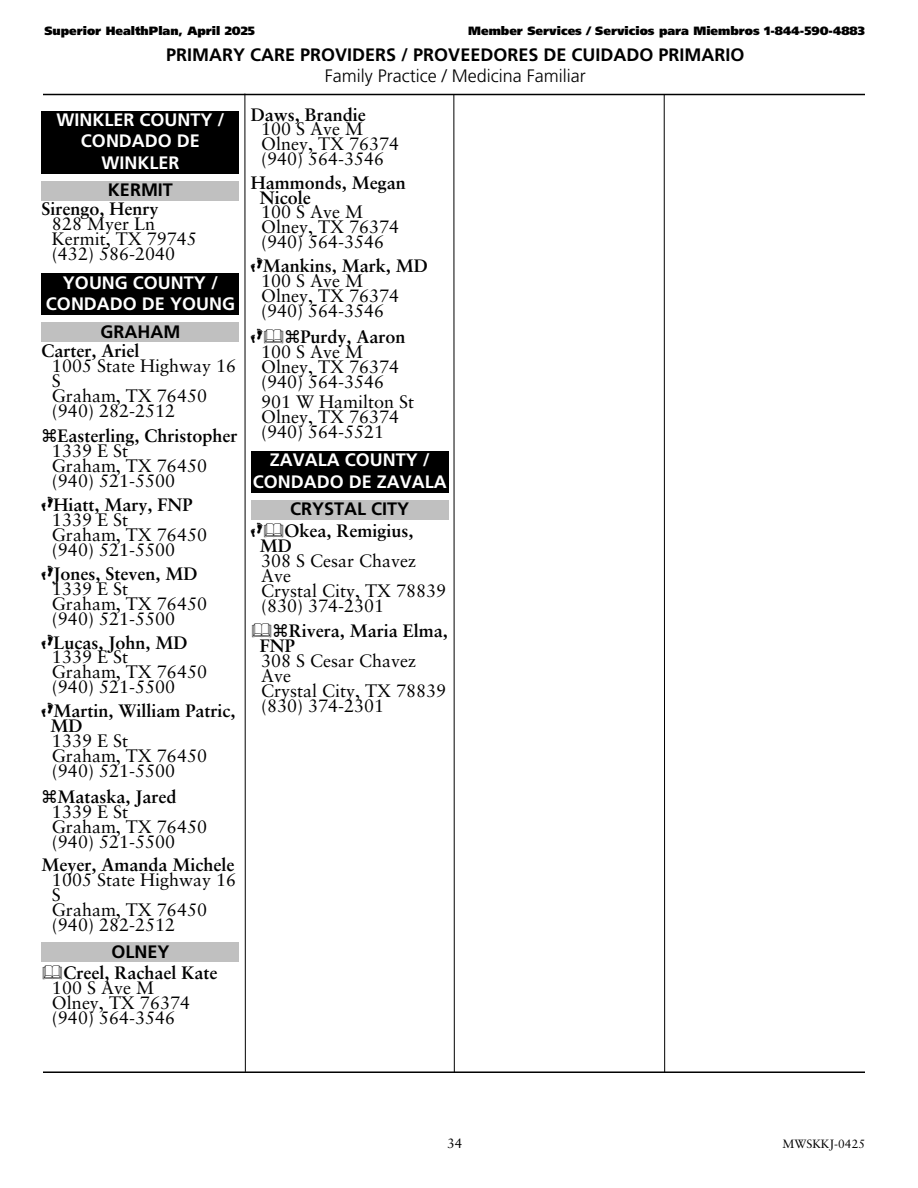
<style>
.page{position:relative;width:918px;height:1188px;background:#fff}
.page>*{position:absolute;margin:0;border:0;box-sizing:border-box;transform-origin:0 0}
.t1{font:18px/15px "Sabon LT Std";color:#000}
.t2{font:700 18px/15px "Sabon LT Std";color:#000}
.t3{font:700 18px/21.6px "Frutiger LT Std";color:#fff;text-align:center}
.t4{font:700 18px "Frutiger LT Std";color:#000}
.t5{font:300 18px "Frutiger LT Std";color:#000}
.t6{font:700 18px "Feet";color:#000}
.t7{font:13.5px "Sabon LT Std";color:#000}
.t8{font:900 12px "Frutiger LT Std";color:#000}
.t9{font:12px "Sabon LT Std";color:#000}
.s1{font-family:"Feet";font-weight:700}
.s2{font-weight:700}
.s3{font-family:"Feet"}
</style>
<div class="page">
<div style="left:41px;top:111px;width:198px;height:62px;background:#000"></div>
<div style="left:41px;top:181px;width:198px;height:20px;background:#c0c0c0"></div>
<div style="left:41px;top:274px;width:198px;height:41px;background:#000"></div>
<div style="left:41px;top:323px;width:198px;height:19px;background:#c0c0c0"></div>
<div style="left:41px;top:943px;width:198px;height:19px;background:#c0c0c0"></div>
<div style="left:251px;top:451px;width:198px;height:41px;background:#000"></div>
<div style="left:251px;top:500px;width:198px;height:20px;background:#c0c0c0"></div>
<hr style="left:43px;top:94px;width:822px;height:1px;background:#000">
<hr style="left:43px;top:1071px;width:822px;height:2px;background:#000">
<svg style="left:244px;top:93px;width:2px;height:979px;background:#7e7e7e"></svg>
<svg style="left:453px;top:95px;width:2px;height:977px;background:#7e7e7e"></svg>
<svg style="left:663px;top:93px;width:3px;height:979px"></svg>
<p class="t8" style="left:44px;top:27px;width:212px">Superior HealthPlan, April 2025</p>
<p class="t8" style="left:468px;top:27px;width:398px">Member Services / Servicios para Miembros 1-844-590-4883</p>
<p class="t4" style="left:166px;top:48px;width:580px">PRIMARY CARE PROVIDERS / PROVEEDORES DE CUIDADO PRIMARIO</p>
<p class="t5" style="left:325px;top:69px;width:262px">Family Practice / Medicina Familiar</p>
<p class="t3" style="left:56px;top:111px;width:170px">WINKLER COUNTY /<br>CONDADO DE<br>WINKLER</p>
<p class="t4" style="left:108px;top:184px;width:67px">KERMIT</p>
<p class="t2" style="left:41px;top:204px;width:119px">Sirengo, Henry</p>
<p class="t1" style="left:52px;top:218px;width:147px">828 Myer Ln<br>Kermit, TX 79745 (432) 586-2040</p>
<p class="t3" style="left:46px;top:274px;width:190px">YOUNG COUNTY /<br>CONDADO DE YOUNG</p>
<p class="t4" style="left:101px;top:325px;width:81px">GRAHAM</p>
<p class="t2" style="left:41px;top:345px;width:99px">Carter, Ariel</p>
<p class="t1" style="left:52px;top:360px;width:186px">1005 State Highway 16<br>S<br>Graham, TX 76450 (940) 282-2512</p>
<p class="t2" style="left:58px;top:430px;width:182px">Easterling, Christopher</p>
<p class="t1" style="left:52px;top:445px;width:157px">1339 E St<br>Graham, TX 76450 (940) 521-5500</p>
<p class="t1" style="left:52px;top:499px;width:157px;text-indent:-10px"><span class="s1">F</span><span class="s2">Hiatt, Mary, FNP<br></span>1339 E St<br>Graham, TX 76450 (940) 521-5500</p>
<p class="t1" style="left:52px;top:568px;width:157px;text-indent:-10px"><span class="s1">F</span><span class="s2">Jones, Steven, MD<br></span>1339 E St<br>Graham, TX 76450 (940) 521-5500</p>
<p class="t1" style="left:52px;top:637px;width:157px;text-indent:-10px"><span class="s1">F</span><span class="s2">Lucas, John, MD<br></span>1339 E St<br>Graham, TX 76450 (940) 521-5500</p>
<p class="t2" style="left:50px;top:705px;width:187px;text-indent:-9px"><span class="s3">F</span>Martin, William Patric,<br>MD</p>
<p class="t1" style="left:52px;top:735px;width:157px">1339 E St<br>Graham, TX 76450 (940) 521-5500</p>
<p class="t2" style="left:58px;top:791px;width:121px">Mataska, Jared</p>
<p class="t1" style="left:52px;top:806px;width:157px">1339 E St<br>Graham, TX 76450 (940) 521-5500</p>
<p class="t2" style="left:41px;top:859px;width:194px">Meyer, Amanda Michele</p>
<p class="t1" style="left:52px;top:874px;width:186px">1005 State Highway 16<br>S<br>Graham, TX 76450 (940) 282-2512</p>
<p class="t4" style="left:111px;top:945px;width:60px">OLNEY</p>
<p class="t2" style="left:63px;top:967px;width:155px">Creel, Rachael Kate</p>
<p class="t1" style="left:52px;top:982px;width:140px">100 S Ave M<br>Olney, TX 76374 (940) 564-3546</p>
<p class="t2" style="left:251px;top:109px;width:117px">Daws, Brandie</p>
<p class="t1" style="left:261px;top:123px;width:140px">100 S Ave M<br>Olney, TX 76374 (940) 564-3546</p>
<p class="t2" style="left:260px;top:177px;width:148px;text-indent:-9px">Hammonds, Megan<br>Nicole</p>
<p class="t1" style="left:261px;top:206px;width:140px">100 S Ave M<br>Olney, TX 76374 (940) 564-3546</p>
<p class="t1" style="left:261px;top:261px;width:168px;text-indent:-10px"><span class="s1">F</span><span class="s2">Mankins, Mark, MD<br></span>100 S Ave M<br>Olney, TX 76374 (940) 564-3546</p>
<p class="t6" style="left:251px;top:326px;width:13px">F</p>
<p class="t2" style="left:301px;top:331px;width:107px">Purdy, Aaron</p>
<p class="t1" style="left:261px;top:346px;width:140px">100 S Ave M<br>Olney, TX 76374 (940) 564-3546</p>
<p class="t1" style="left:261px;top:396px;width:155px">901 W Hamilton St<br>Olney, TX 76374 (940) 564-5521</p>
<p class="t3" style="left:253px;top:451px;width:196px">ZAVALA COUNTY /<br>CONDADO DE ZAVALA</p>
<p class="t4" style="left:290px;top:503px;width:121px">CRYSTAL CITY</p>
<p class="t2" style="left:260px;top:525px;width:155px;text-indent:-9px"><span class="s3">F</span> Okea, Remigius,<br>MD</p>
<p class="t1" style="left:261px;top:555px;width:187px">308 S Cesar Chavez<br>Ave<br>Crystal City, TX 78839 (830) 374-2301</p>
<p class="t2" style="left:260px;top:625px;width:189px;text-indent:29px">Rivera, Maria Elma,<br>FNP</p>
<p class="t1" style="left:261px;top:655px;width:187px">308 S Cesar Chavez<br>Ave<br>Crystal City, TX 78839 (830) 374-2301</p>
<p class="t7" style="left:447px;top:1138px;width:17px">34</p>
<p class="t9" style="left:782px;top:1139px;width:84px">MWSKKJ-0425</p>
</div>
